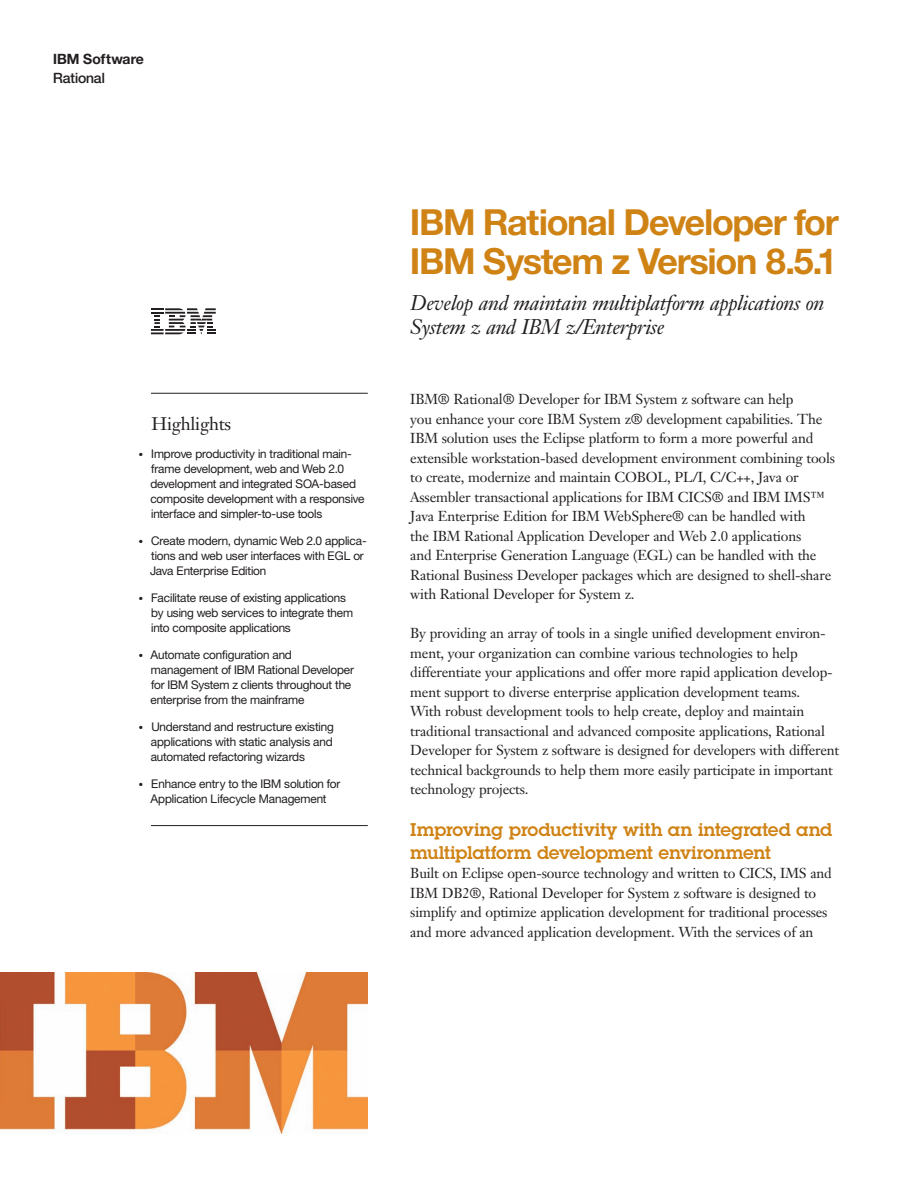
<style>
.page{position:relative;width:918px;height:1188px;background:#fff}
.page>*{position:absolute;margin:0;border:0;box-sizing:border-box;transform-origin:0 0}
.t1{font:700 36px/39px "Helv Neuefor IBM";letter-spacing:-.02em;color:#d08315}
.t2{font:italic 21px/24px "Janson Text LT Pro";letter-spacing:-.015em;color:#231f20}
.t3{font:600 18px/22.5px "Lubalinfor IBM";color:#d08315}
.t4{font:18px "Janson Text LT Pro";letter-spacing:-.015em;color:#231f20}
.t5{font:14.25px/19.5px "Janson Text LT Pro";letter-spacing:-.015em;color:#231f20}
.t6{font:700 14.25px/19.4px "Helv Neuefor IBM";color:#231f20}
.t7{font:12px/15px "Helv Neuefor IBM";letter-spacing:-.01em;color:#231f20}
.t8{font:4.5px "Zapf Dingbats";color:#231f20}
.s1{font-weight:500}
</style>
<div class="page">
<svg style="left:151px;top:308px;width:65px;height:26px"></svg>
<hr style="left:151px;top:393px;width:217px;height:1px;background:#231f20">
<hr style="left:151px;top:825px;width:217px;height:1px;background:#231f20">
<img style="left:0;top:973px;width:368px;height:161px">
<p class="t6" style="left:53px;top:49px;width:92px">IBM Software<br><span class="s1">Rational</span></p>
<h2 class="t4" style="left:152px;top:412px;width:81px">Highlights</h2>
<p class="t8" style="left:139px;top:452px;width:13px">●● ●●</p>
<p class="t7" style="left:150px;top:446px;width:216px">Improve productivity in traditional main&shy;frame development, web and Web 2.0 development and integrated SOA-based composite development with a responsive interface and simpler-to-use tools</p>
<p class="t8" style="left:139px;top:539px;width:13px">●● ●●</p>
<p class="t7" style="left:150px;top:533px;width:218px">Create modern, dynamic Web 2.0 applica&shy;tions and web user interfaces with EGL or<br>Java Enterprise Edition</p>
<p class="t8" style="left:139px;top:596px;width:13px">●● ●●</p>
<p class="t7" style="left:151px;top:590px;width:203px">Facilitate reuse of existing applications by using web services to integrate them into composite applications</p>
<p class="t8" style="left:139px;top:653px;width:13px">●● ●●</p>
<p class="t7" style="left:150px;top:647px;width:205px">Automate configuration and management of IBM Rational Developer for IBM System z clients throughout the enterprise from the mainframe</p>
<p class="t8" style="left:139px;top:725px;width:13px">●● ●●</p>
<p class="t7" style="left:151px;top:719px;width:184px;text-align:justify">Understand and restructure existing applications with static analysis and automated refactoring wizards</p>
<p class="t8" style="left:139px;top:782px;width:13px">●● ●●</p>
<p class="t7" style="left:150px;top:776px;width:192px">Enhance entry to the IBM solution for<br>Application Lifecycle Management</p>
<h1 class="t1" style="left:410px;top:201px;width:430px">IBM Rational Developer for<br>IBM System z Version 8.5.1</h1>
<h2 class="t2" style="left:410px;top:291px;width:416px">Develop and maintain multiplatform applications on<br>System z and IBM z/Enterprise</h2>
<p class="t5" style="left:410px;top:389px;width:426px">IBM® Rational® Developer for IBM System z software can help<br>you enhance your core IBM System z® development capabilities. The IBM solution uses the Eclipse platform to form a more powerful and extensible workstation-based development environment combining tools to create, modernize and maintain COBOL, PL/I, C/C++, Java or Assembler transactional applications for IBM CICS® and IBM IMS™ Java Enterprise Edition for IBM WebSphere® can be handled with<br>the IBM Rational Application Developer and Web 2.0 applications<br>and Enterprise Generation Language (EGL) can be handled with the Rational Business Developer packages which are designed to shell-share with Rational Developer for System z.</p>
<p class="t5" style="left:410px;top:623px;width:430px">By providing an array of tools in a single unified development environ&shy;ment, your organization can combine various technologies to help differentiate your applications and offer more rapid application develop&shy;ment support to diverse enterprise application development teams.<br>With robust development tools to help create, deploy and maintain traditional transactional and advanced composite applications, Rational Developer for System z software is designed for developers with different technical backgrounds to help them more easily participate in important technology projects.</p>
<h2 class="t3" style="left:410px;top:818px;width:424px">Improving productivity with an integrated and multiplatform development environment</h2>
<p class="t5" style="left:410px;top:864px;width:423px">Built on Eclipse open-source technology and written to CICS, IMS and IBM DB2®, Rational Developer for System z software is designed to simplify and optimize application development for traditional processes and more advanced application development. With the services of an</p>
</div>
